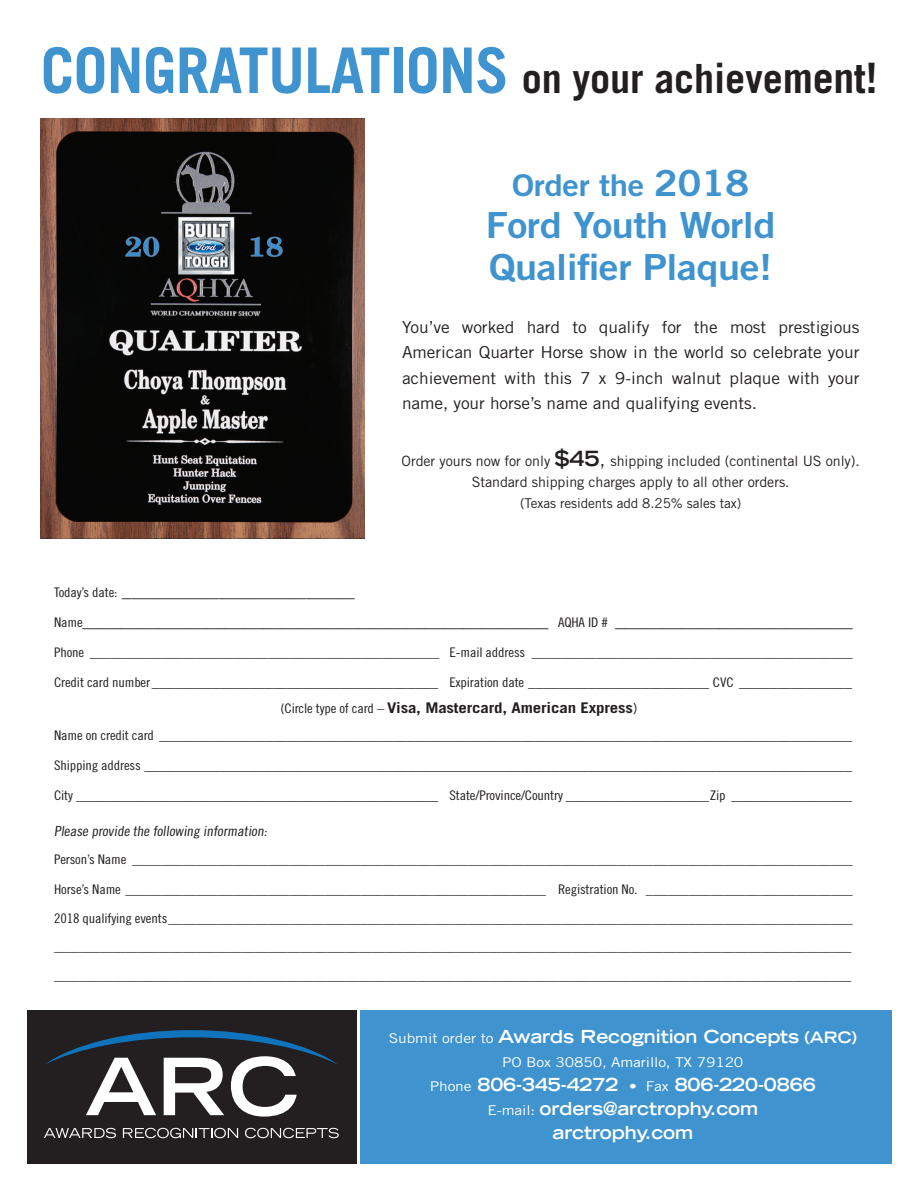
<style>
.page{position:relative;width:918px;height:1188px;background:#fff}
.page>*{position:absolute;margin:0;border:0;box-sizing:border-box;transform-origin:0 0}
.t1{font:700 63px "Trade Gothic";letter-spacing:-.01em;color:#3f93cf;scale:.96 1}
.t2{font:36px/42px "Trade Gothic Bold Two";letter-spacing:-.01em;color:#3f93cf;scale:1.1 1}
.t3{font:30px "Trade Gothic Bold Two";letter-spacing:-.01em;color:#3f93cf;scale:1.1 1}
.t4{font:700 expanded 18px "Trade Gothic LH";letter-spacing:-.005em;color:#fff}
.t5{font:17.7px "Trade Gothic Cond Eighteen";color:#231f20;scale:1.1 1}
.t6{font:16.5px/25.5px "Trade Gothic";letter-spacing:-.005em;color:#231f20;text-align:justify;scale:1.05 1}
.t7{font:700 14.7px "Trade Gothic";letter-spacing:-.01em;color:#231f20;scale:1.15 1}
.t8{font:14.25px/21px "Trade Gothic";letter-spacing:-.005em;color:#231f20;text-align:center}
.t9{font:13.95px "Trade Gothic Cond Eighteen";color:#231f20;scale:1.1 1}
.t10{font:13.5px "Trade Gothic";letter-spacing:-.005em;color:#231f20}
.t11{font:13.5px "Trade Gothic";letter-spacing:-.01em;color:#fff;scale:1.15 1}
.t12{font:13.2px "Trade Gothic Cond Eighteen";letter-spacing:-.01em;color:#231f20;scale:1.1 1}
.t13{font:13.2px "Trade Gothic Cond Eighteen";letter-spacing:-.01em;color:#231f20}
.s1{font-size:40.2px;color:#231f20}
.s2{font-size:42px;color:#231f20}
.s3{font-size:36px}
.s4{font-family:"Trade Gothic LH";font-weight:700;font-stretch:expanded;font-size:21px}
.s5{font-size:18px}
.s6{font-size:13.2px}
.s7{font-family:"Trade Gothic Cond Eighteen";font-weight:400;font-size:13.2px}
.s8{font-weight:400;font-size:13.95px}
.s9{font-family:"Trade Gothic";font-weight:400;font-stretch:normal;font-size:13.5px}
.s10{font-size:15.75px}
</style>
<div class="page">
<div style="left:360px;top:1010px;width:532px;height:154px;background:#3f93cf"></div>
<div style="left:28px;top:1010px;width:329px;height:154px;background:#231f20"></div>
<svg style="left:44px;top:1128px;width:72px;height:10px"></svg>
<svg style="left:123px;top:1128px;width:115px;height:10px"></svg>
<svg style="left:245px;top:1128px;width:94px;height:10px"></svg>
<svg style="left:45px;top:1030px;width:293px;height:87px"></svg>
<img style="left:40px;top:119px;width:324px;height:419px">
<p class="t1" style="left:41px;top:32px;width:873px">CONGRATULATIONS <span class="s1">on your achieve</span><span class="s2">ment!</span></p>
<p class="t3" style="left:512px;top:167px;width:217px">Order the <span class="s3">2018</span></p>
<p class="t2" style="left:486px;top:204px;width:265px">Ford Youth World<br>Qualifier Plaque!</p>
<p class="t6" style="left:402px;top:314px;width:437px">You’ve worked hard to qualify for the most prestigious American Quarter Horse show in the world so celebrate your achievement with this 7 x 9-inch walnut plaque with your name, your horse’s name and qualifying events.</p>
<p class="t8" style="left:402px;top:451px;width:460px">Order yours now for only <span class="s4">$45</span><span class="s5">,</span> shipping included (continental US only).<br>Standard shipping charges apply to all other orders.</p>
<p class="t10" style="left:520px;top:495px;width:223px">(Texas residents add 8.25% sales tax)</p>
<p class="t5" style="left:54px;top:580px;width:275px"><span class="s6">Today’s date:</span> ________________________</p>
<p class="t5" style="left:54px;top:610px;width:728px"><span class="s6">Name</span>_________________________________________________ <span class="s6">AQHA ID #</span> _________________________</p>
<p class="t12" style="left:54px;top:645px;width:728px">Phone _________________________________________________ E-mail address _____________________________________________</p>
<p class="t9" style="left:54px;top:674px;width:727px"><span class="s6">Credit card number</span>______________________________________ <span class="s6">Expiration date</span> ________________________ <span class="s6">CVC</span> _______________</p>
<p class="t7" style="left:281px;top:699px;width:312px"><span class="s7">(Circle type of card –</span> Visa, Mastercard, American Express<span class="s8">)</span></p>
<p class="t9" style="left:54px;top:727px;width:727px"><span class="s6">Name on credit card</span> ____________________________________________________________________________________________</p>
<p class="t9" style="left:54px;top:757px;width:727px"><span class="s6">Shipping address</span> ______________________________________________________________________________________________</p>
<p class="t9" style="left:54px;top:787px;width:727px"><span class="s6">City</span> ________________________________________________ <span class="s6">State/Province/Country</span> ___________________<span class="s6">Zip</span> ________________</p>
<p class="t9" style="left:54px;top:823px;width:197px">Please provide the following information:</p>
<p class="t12" style="left:54px;top:852px;width:728px">Person’s Name _____________________________________________________________________________________________________</p>
<p class="t12" style="left:54px;top:882px;width:728px">Horse’s Name ___________________________________________________________ Registration No. _____________________________</p>
<p class="t12" style="left:54px;top:910px;width:728px">2018 qualifying events________________________________________________________________________________________________</p>
<p class="t13" style="left:54px;top:939px;width:799px">___________________________________________________________________________________________________________________________</p>
<p class="t13" style="left:54px;top:967px;width:799px">___________________________________________________________________________________________________________________________</p>
<p class="t4" style="left:389px;top:1025px;width:470px"><span class="s9">Submit order to</span> Awards Recognition Concepts <span class="s10">(ARC)</span></p>
<p class="t11" style="left:502px;top:1054px;width:211px">PO Box 30850, Amarillo, TX 79120</p>
<p class="t4" style="left:430px;top:1073px;width:387px"><span class="s9">Phone</span> 806-345-4272 <span class="s9">• Fax</span> 806-220-0866</p>
<p class="t4" style="left:487px;top:1097px;width:272px"><span class="s9">E-mail:</span> orders@arctrophy.com</p>
<p class="t4" style="left:552px;top:1121px;width:142px">arctrophy.com</p>
</div>
